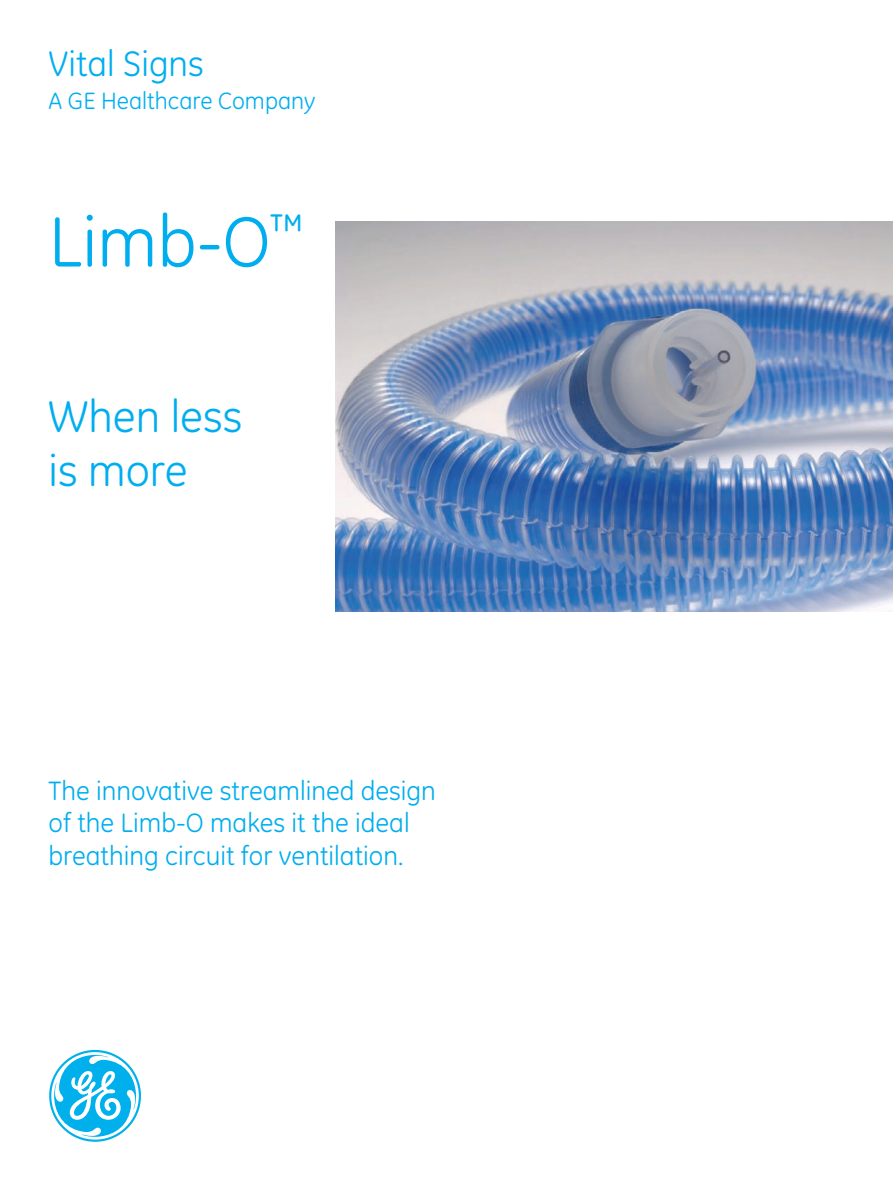
<style>
.page{position:relative;width:893px;height:1191px;background:#fff}
.page>*{position:absolute;margin:0;border:0;box-sizing:border-box;transform-origin:0 0}
.t1{font:72px "GE Inspira";color:#00aeef}
.t2{font:45px/54px "GE Inspira";color:#00aeef}
.t3{font:36px "GE Inspira";color:#00aeef}
.t4{font:27px/32.4px "GE Inspira";color:#00aeef}
.t5{font:24px "GE Inspira";color:#00aeef}
</style>
<div class="page">
<img style="left:335px;top:221px;width:558px;height:390px">
<svg style="left:49px;top:1050px;width:92px;height:91px"></svg>
<h3 class="t3" style="left:49px;top:43px;width:157px">Vital Signs</h3>
<p class="t5" style="left:49px;top:87px;width:269px">A GE Healthcare Company</p>
<h1 class="t1" style="left:49px;top:200px;width:257px">Limb-O<sup>™</sup></h1>
<h2 class="t2" style="left:49px;top:390px;width:195px">When less is more</h2>
<p class="t4" style="left:49px;top:774px;width:389px">The innovative streamlined design of the Limb-O makes it the ideal breathing circuit for ventilation.</p>
</div>
